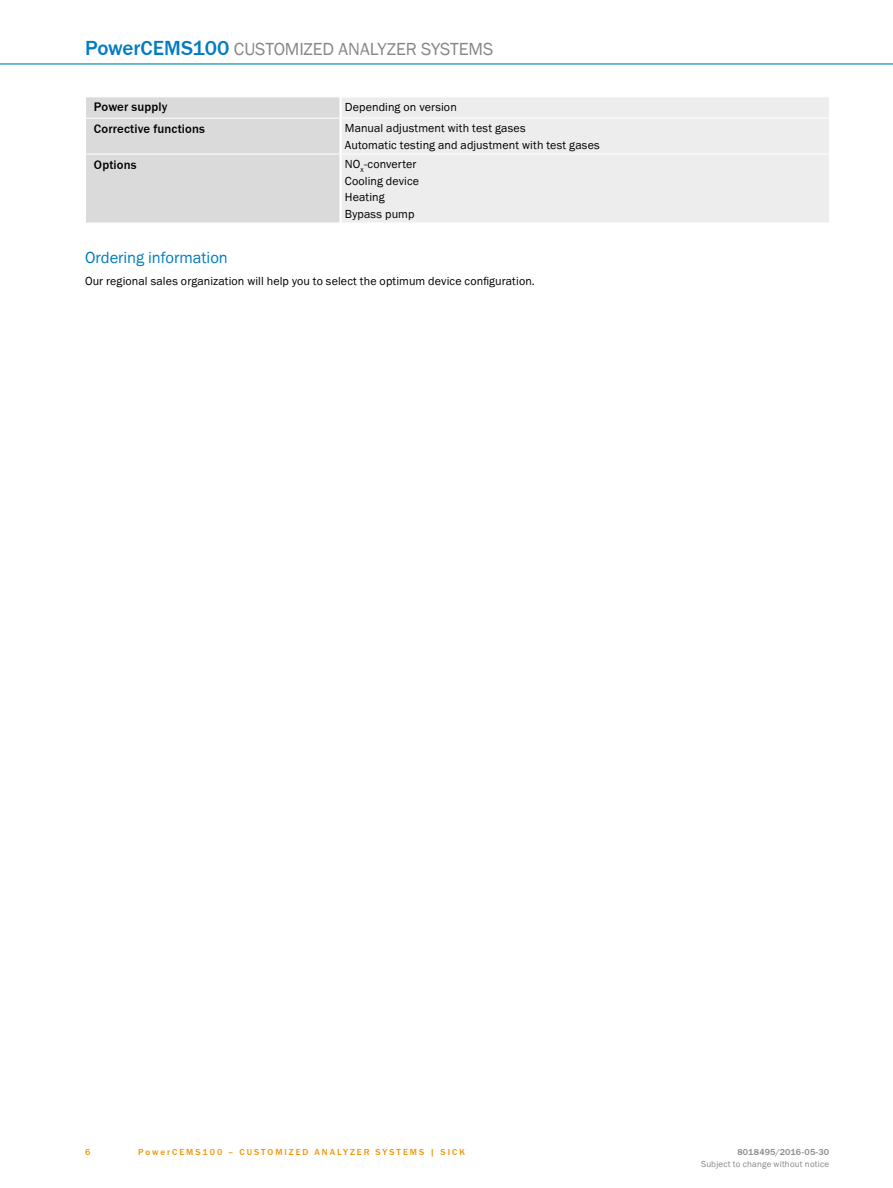
<style>
.page{position:relative;width:893px;height:1188px;background:#fff}
.page>*{position:absolute;margin:0;border:0;box-sizing:border-box;transform-origin:0 0}
.t1{font:18px "SICK Franklin";letter-spacing:-.005em;color:#878787}
.t2{font:16.5px "SICK Franklin";color:#007cc2}
.t3{font:500 12.75px "SICK Franklin";letter-spacing:.01em;color:#000}
.t4{font:12px/16.5px "SICK Franklin";letter-spacing:.01em;color:#000}
.t5{font:500 9px "SICK Franklin";letter-spacing:.225em;color:#f39200}
.t6{font:9px "SICK Franklin";letter-spacing:.02em;color:#878787}
.t7{font:500 9px "SICK Franklin";letter-spacing:.02em;color:#878787}
.s1{font-weight:500;font-size:21px;color:#007cc2}
</style>
<div class="page">
<hr style="left:0;top:63px;width:893px;height:2px;background:#007cc2">
<div style="left:342px;top:98px;width:487px;height:124px;background:#ededed"></div>
<div style="left:86px;top:97px;width:253px;height:126px;background:#dadada"></div>
<hr style="left:86px;top:118px;width:253px;height:1px;background:#fff">
<hr style="left:342px;top:118px;width:487px;height:1px;background:#fff">
<hr style="left:86px;top:154px;width:253px;height:1px;background:#fff">
<hr style="left:342px;top:154px;width:487px;height:1px;background:#fff">
<h1 class="t1" style="left:85px;top:38px;width:408px"><span class="s1">PowerCEMS100</span> Customized analyzer systems</h1>
<p class="t3" style="left:94px;top:99px;width:75px">Power supply</p>
<p class="t4" style="left:345px;top:99px;width:114px">Depending on version</p>
<p class="t3" style="left:94px;top:121px;width:113px">Corrective functions</p>
<p class="t4" style="left:345px;top:120px;width:256px">M anual adjustment with test gases<br>Automatic testing and adjustment with test gases</p>
<p class="t3" style="left:94px;top:157px;width:44px">Options</p>
<p class="t4" style="left:345px;top:156px;width:76px">NO<sub>x</sub>-converter<br>Cooling device<br>Heating<br>Bypass pump</p>
<h2 class="t2" style="left:85px;top:247px;width:144px">Ordering information</h2>
<p class="t4" style="left:85px;top:273px;width:451px">Our regional sales organization will help you to select the optimum device configuration.</p>
<p class="t5" style="left:85px;top:1146px;width:7px">6</p>
<p class="t5" style="left:138px;top:1146px;width:328px">PowerCEMS100 – CUSTOMIZED ANALYZER SYSTEMS | SICK</p>
<p class="t7" style="left:737px;top:1146px;width:93px">8018495/2016-05-30</p>
<p class="t6" style="left:701px;top:1159px;width:130px">Subject to change without notice</p>
</div>
